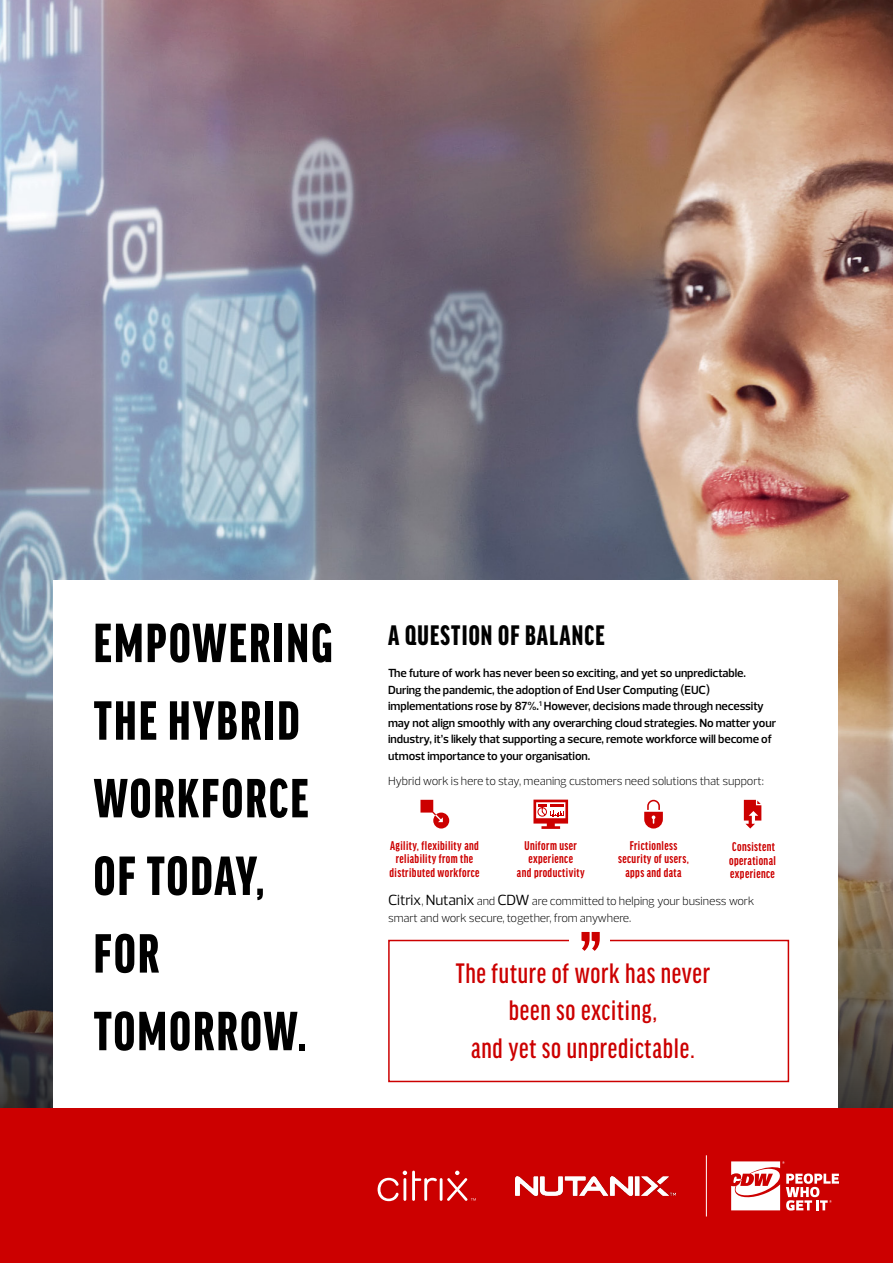
<style>
.page{position:relative;width:893px;height:1263px;background:#fff}
.page>*{position:absolute;margin:0;border:0;box-sizing:border-box;transform-origin:0 0}
.t1{font:900 extra-condensed 58.65px/77.6px "Good Headline Pro";letter-spacing:.04em;color:#000}
.t2{font:500 extra-condensed 30px/37.5px "Good Headline Pro";letter-spacing:.025em;color:#c00;text-align:center}
.t3{font:900 extra-condensed 30px "Good Headline Pro";letter-spacing:.04em;color:#000}
.t4{font:700 extra-condensed 13.5px/13.5px "Good Headline Pro";letter-spacing:.03em;color:#c00;text-align:center}
.t5{font:600 12px/16.5px "Prelo";letter-spacing:-.005em;color:#000}
.t6{font:300 12px/16.5px "Prelo";letter-spacing:-.01em;color:#000}
.s1{font-weight:400;font-size:15px}
</style>
<div class="page">
<img style="left:0;top:0;width:893px;height:1108px">
<div style="left:53px;top:580px;width:785px;height:670px;background:#fff"></div>
<div style="left:388px;top:940px;width:401px;height:142px;border:2px solid #c00"></div>
<div style="left:0;top:1108px;width:893px;height:155px;background:#c00"></div>
<div style="left:569px;top:932px;width:41px;height:19px;background:#fff"></div>
<svg style="left:581px;top:932px;width:19px;height:19px"></svg>
<svg style="left:420px;top:800px;width:29px;height:28px"></svg>
<svg style="left:533px;top:800px;width:35px;height:29px"></svg>
<svg style="left:644px;top:800px;width:19px;height:28px"></svg>
<svg style="left:744px;top:800px;width:17px;height:28px"></svg>
<svg style="left:731px;top:1161px;width:108px;height:49px"></svg>
<hr style="left:706px;top:1155px;width:1px;height:61px;background:#fff">
<img style="left:515px;top:1176px;width:160px;height:20px">
<hr style="left:440px;top:1178px;width:2px;height:23px;background:#fff">
<svg style="left:378px;top:1170px;width:59px;height:31px"></svg>
<svg style="left:447px;top:1170px;width:29px;height:31px"></svg>
<h1 class="t1" style="left:94px;top:605px;width:240px">EMPOWERING<br>THE HYBRID<br>WORKFORCE<br>OF TODAY,<br>FOR<br>TOMORROW.</h1>
<h2 class="t3" style="left:388px;top:620px;width:218px">A QUESTION OF BALANCE</h2>
<p class="t5" style="left:388px;top:665px;width:389px">The future of work has never been so exciting, and yet so unpredictable.<br>During the pandemic, the adoption of End User Computing (EUC) implementations rose by 87%.<sup>1</sup> However, decisions made through necessity may not align smoothly with any overarching cloud strategies. No matter your industry, it’s likely that supporting a secure, remote workforce will become of utmost importance to your organisation.</p>
<p class="t6" style="left:388px;top:772px;width:377px">Hybrid work is here to stay, meaning customers need solutions that support:</p>
<p class="t4" style="left:390px;top:838px;width:91px">Agility, flexibility and reliability from the distributed workforce</p>
<p class="t4" style="left:517px;top:838px;width:69px">Uniform user experience<br>and productivity</p>
<p class="t4" style="left:618px;top:838px;width:72px">Frictionless security of users, apps and data</p>
<p class="t4" style="left:729px;top:840px;width:48px;text-align:justify">Consistent operational experience</p>
<p class="t6" style="left:388px;top:893px;width:368px"><span class="s1">Citrix</span>, <span class="s1">Nutanix</span> and <span class="s1">CDW</span> are committed to helping your business work smart and work secure, together, from anywhere.</p>
<h2 class="t2" style="left:456px;top:954px;width:256px">The future of work has never been so exciting,<br>and yet so unpredictable.</h2>
</div>
